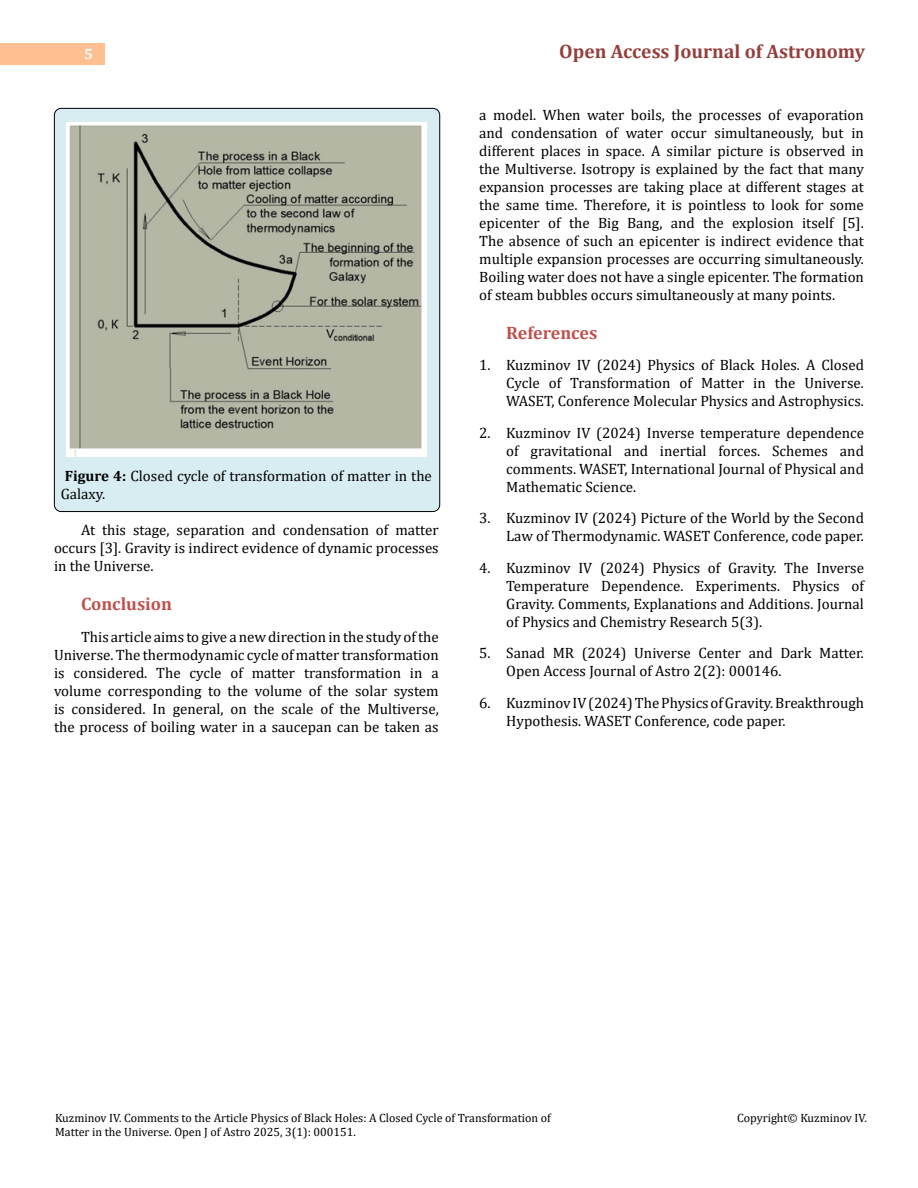
<style>
.page{position:relative;width:918px;height:1188px;background:#fff}
.page>*{position:absolute;margin:0;border:0;box-sizing:border-box;transform-origin:0 0}
.t1{font:700 19.5px "Cambria";color:#953f3c}
.t2{font:700 18px "Cambria";color:#c0504d}
.t3{font:15px/18px "Cambria";color:#000;text-align:justify}
.t4{font:700 15px "Cambria";color:#fff}
.t5{font:12px/14.2px "Cambria";color:#000}
.s1{font-weight:700}
</style>
<div class="page">
<div style="left:0;top:43px;width:105px;height:21px;background:#ffbf91"></div>
<div style="left:54px;top:108px;width:386px;height:404px;background:#d8edf2;border-radius:7px"></div>
<img style="left:66px;top:123px;width:360px;height:334px">
<p class="t4" style="left:84px;top:44px;width:10px">5</p>
<h1 class="t1" style="left:559px;top:38px;width:307px">Open Access Journal of Astronomy</h1>
<p class="t3" style="left:61px;top:467px;width:373px"><span class="s1">Figure 4:</span> Closed cycle of transformation of matter in the<br>Galaxy.</p>
<p class="t3" style="left:54px;top:521px;width:386px;text-indent:27px">At this stage, separation and condensation of matter occurs [3]. Gravity is indirect evidence of dynamic processes in the Universe.</p>
<p class="t2" style="left:81px;top:592px;width:93px">Conclusion</p>
<p class="t3" style="left:54px;top:628px;width:386px;text-indent:27px">This article aims to give a new direction in the study of the Universe. The thermodynamic cycle of matter transformation is considered. The cycle of matter transformation in a volume corresponding to the volume of the solar system is considered. In general, on the scale of the Multiverse, the process of boiling water in a saucepan can be taken as</p>
<p class="t3" style="left:479px;top:105px;width:386px">a model. When water boils, the processes of evaporation and condensation of water occur simultaneously, but in different places in space. A similar picture is observed in the Multiverse. Isotropy is explained by the fact that many expansion processes are taking place at different stages at the same time. Therefore, it is pointless to look for some epicenter of the Big Bang, and the explosion itself [5].<br>The absence of such an epicenter is indirect evidence that multiple expansion processes are occurring simultaneously.<br>Boiling water does not have a single epicenter. The formation of steam bubbles occurs simultaneously at many points.</p>
<p class="t2" style="left:506px;top:320px;width:93px">References</p>
<p class="t3" style="left:506px;top:356px;width:359px;text-indent:-27px">1. Kuzminov IV (2024) Physics of Black Holes. A Closed Cycle of Transformation of Matter in the Universe.<br>WASET, Conference Molecular Physics and Astrophysics.</p>
<p class="t3" style="left:506px;top:423px;width:359px;text-indent:-27px">2. Kuzminov IV (2024) Inverse temperature dependence of gravitational and inertial forces. Schemes and comments. WASET, International Journal of Physical and Mathematic Science.</p>
<p class="t3" style="left:479px;top:509px;width:386px;text-align:right">3. Kuzminov IV (2024) Picture of the World by the Second<br>Law of Thermodynamic. WASET Conference, code paper.</p>
<p class="t3" style="left:506px;top:558px;width:359px;text-indent:-27px">4. Kuzminov IV (2024) Physics of Gravity. The Inverse Temperature Dependence. Experiments. Physics of Gravity. Comments, Explanations and Additions. Journal of Physics and Chemistry Research 5(3).</p>
<p class="t3" style="left:506px;top:644px;width:359px;text-indent:-27px">5. Sanad MR (2024) Universe Center and Dark Matter.<br>Open Access Journal of Astro 2(2): 000146.</p>
<p class="t3" style="left:506px;top:693px;width:359px;text-indent:-27px">6. Kuzminov IV (2024) The Physics of Gravity. Breakthrough<br>Hypothesis. WASET Conference, code paper.</p>
<p class="t5" style="left:55px;top:1111px;width:497px">Kuzminov IV. Comments to the Article Physics of Black Holes: A Closed Cycle of Transformation of<br>Matter in the Universe. Open J of Astro 2025, 3(1): 000151.</p>
<p class="t5" style="left:737px;top:1111px;width:131px">Copyright© Kuzminov IV.</p>
</div>
